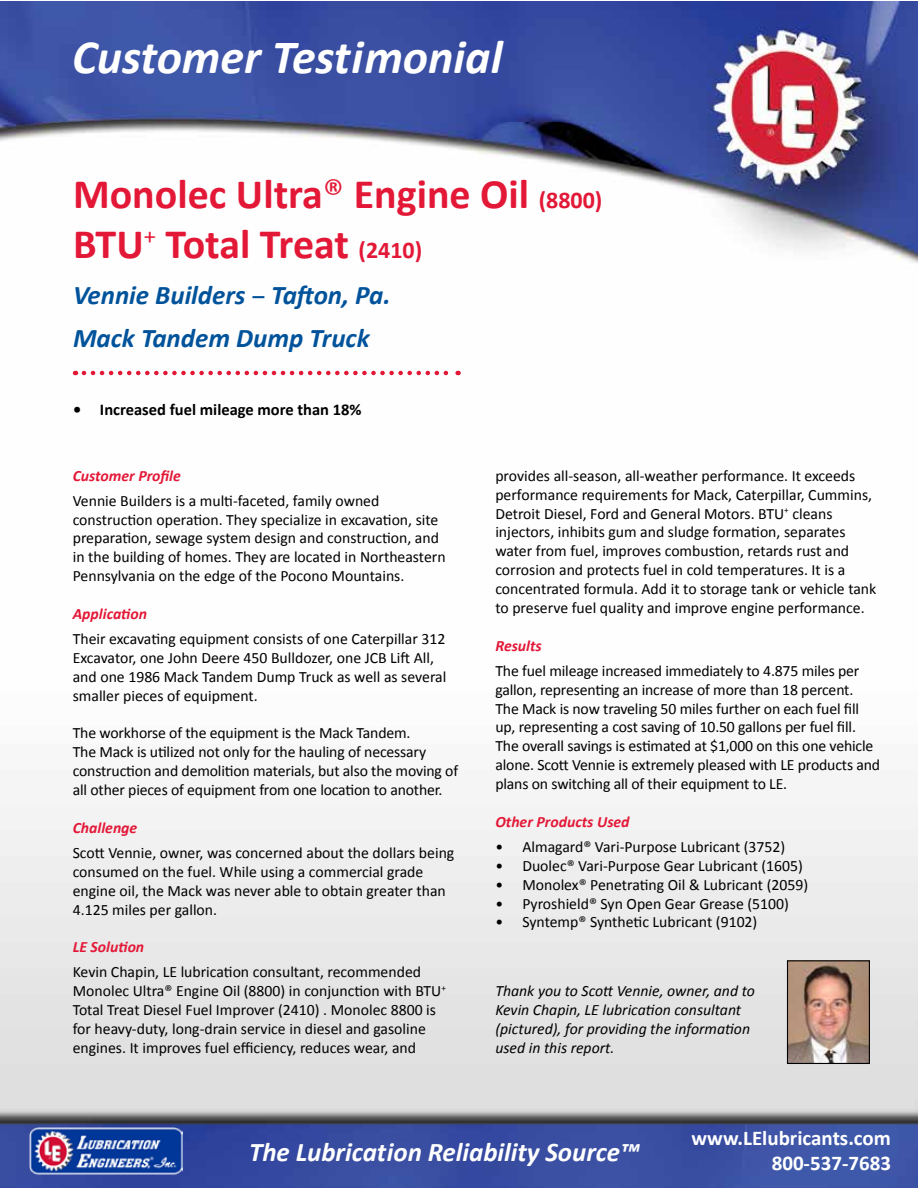
<style>
.page{position:relative;width:918px;height:1188px;background:#fff}
.page>*{position:absolute;margin:0;border:0;box-sizing:border-box;transform-origin:0 0}
.t1{font:italic 700 48px "Calibri";color:#fff}
.t2{font:700 42px/50.4px "Calibri";color:#e31837}
.t3{font:italic 700 27px/42.9px "Calibri";color:#00539b}
.t4{font:italic 700 27px "Calibri";color:#fff}
.t5{font:700 21px/25.2px "Calibri";color:#fff;text-align:right}
.t6{font:700 16.5px "Calibri";color:#000}
.t7{font:15.75px/18.9px "Calibri";color:#000}
.t8{font:italic 15.75px/18.9px "Calibri";color:#000}
.t9{font:italic 700 15.75px "Calibri";color:#e31837}
.s1{font-weight:400}
.s2{font-size:24px}
.s3{font-family:"Myriad Pro";font-weight:600;font-style:normal}
</style>
<div class="page">
<img style="left:1px;top:1px;width:917px;height:1187px">
<svg style="left:84px;top:371px;width:375px;height:4px"></svg>
<img style="left:28px;top:1125px;width:154px;height:50px">
<img style="left:789px;top:962px;width:79px;height:100px">
<div style="left:787px;top:960px;width:83px;height:104px;border:1px solid #000"></div>
<h1 class="t1" style="left:72px;top:27px;width:432px">Customer Testimonial</h1>
<h2 class="t2" style="left:73px;top:169px;width:531px">Monolec Ultra<span class="s1">®</span> Engine Oil <span class="s2">(8800)<br></span>BTU<sup>+</sup> Total Treat <span class="s2">(2410)</span></h2>
<h3 class="t3" style="left:73px;top:274px;width:319px">Vennie Builders <span class="s3">–</span> Tafton, Pa.<br>Mack Tandem Dump Truck</h3>
<p class="t6" style="left:73px;top:399px;width:290px">• Increased fuel mileage more than 18%</p>
<p class="t9" style="left:73px;top:465px;width:110px">Customer Profile</p>
<p class="t7" style="left:73px;top:491px;width:374px">Vennie Builders is a multi-faceted, family owned construction operation. They specialize in excavation, site preparation, sewage system design and construction, and in the building of homes. They are located in Northeastern Pennsylvania on the edge of the Pocono Mountains.</p>
<p class="t9" style="left:73px;top:604px;width:76px">Application</p>
<p class="t7" style="left:73px;top:629px;width:375px">Their excavating equipment consists of one Caterpillar 312<br>Excavator, one John Deere 450 Bulldozer, one JCB Lift All, and one 1986 Mack Tandem Dump Truck as well as several smaller pieces of equipment.</p>
<p class="t7" style="left:73px;top:724px;width:387px">The workhorse of the equipment is the Mack Tandem.<br>The Mack is utilized not only for the hauling of necessary construction and demolition materials, but also the moving of all other pieces of equipment from one location to another.</p>
<p class="t9" style="left:73px;top:818px;width:66px">Challenge</p>
<p class="t7" style="left:73px;top:843px;width:383px">Scott Vennie, owner, was concerned about the dollars being consumed on the fuel. While using a commercial grade engine oil, the Mack was never able to obtain greater than 4.125 miles per gallon.</p>
<p class="t9" style="left:73px;top:937px;width:73px">LE Solution</p>
<p class="t7" style="left:73px;top:963px;width:375px">Kevin Chapin, LE lubrication consultant, recommended Monolec Ultra® Engine Oil (8800) in conjunction with BTU<sup>+ </sup>Total Treat Diesel Fuel Improver (2410) . Monolec 8800 is for heavy-duty, long-drain service in diesel and gasoline engines. It improves fuel efficiency, reduces wear, and</p>
<p class="t7" style="left:495px;top:466px;width:383px">provides all-season, all-weather performance. It exceeds performance requirements for Mack, Caterpillar, Cummins, Detroit Diesel, Ford and General Motors. BTU<sup>+</sup> cleans injectors, inhibits gum and sludge formation, separates water from fuel, improves combustion, retards rust and corrosion and protects fuel in cold temperatures. It is a concentrated formula. Add it to storage tank or vehicle tank to preserve fuel quality and improve engine performance.</p>
<p class="t9" style="left:495px;top:636px;width:48px">Results</p>
<p class="t7" style="left:495px;top:661px;width:386px">The fuel mileage increased immediately to 4.875 miles per gallon, representing an increase of more than 18 percent.<br>The Mack is now traveling 50 miles further on each fuel fill up, representing a cost saving of 10.50 gallons per fuel fill.<br>The overall savings is estimated at $1,000 on this one vehicle alone. Scott Vennie is extremely pleased with LE products and plans on switching all of their equipment to LE.</p>
<p class="t9" style="left:495px;top:812px;width:136px">Other Products Used</p>
<p class="t7" style="left:495px;top:837px;width:291px">• Almagard® Vari-Purpose Lubricant (3752)</p>
<p class="t7" style="left:495px;top:856px;width:309px">• Duolec® Vari-Purpose Gear Lubricant (1605)</p>
<p class="t7" style="left:495px;top:875px;width:314px">• Monolex® Penetrating Oil &amp; Lubricant (2059)</p>
<p class="t7" style="left:495px;top:894px;width:295px">• Pyroshield® Syn Open Gear Grease (5100)</p>
<p class="t7" style="left:495px;top:913px;width:264px">• Syntemp® Synthetic Lubricant (9102)</p>
<p class="t8" style="left:495px;top:981px;width:261px">Thank you to Scott Vennie, owner, and to Kevin Chapin, LE lubrication consultant (pictured), for providing the information used in this report.</p>
<h3 class="t4" style="left:249px;top:1135px;width:392px">The Lubrication Reliability Source™</h3>
<h3 class="t5" style="left:692px;top:1125px;width:201px">www.LElubricants.com<br>800-537-7683</h3>
</div>
